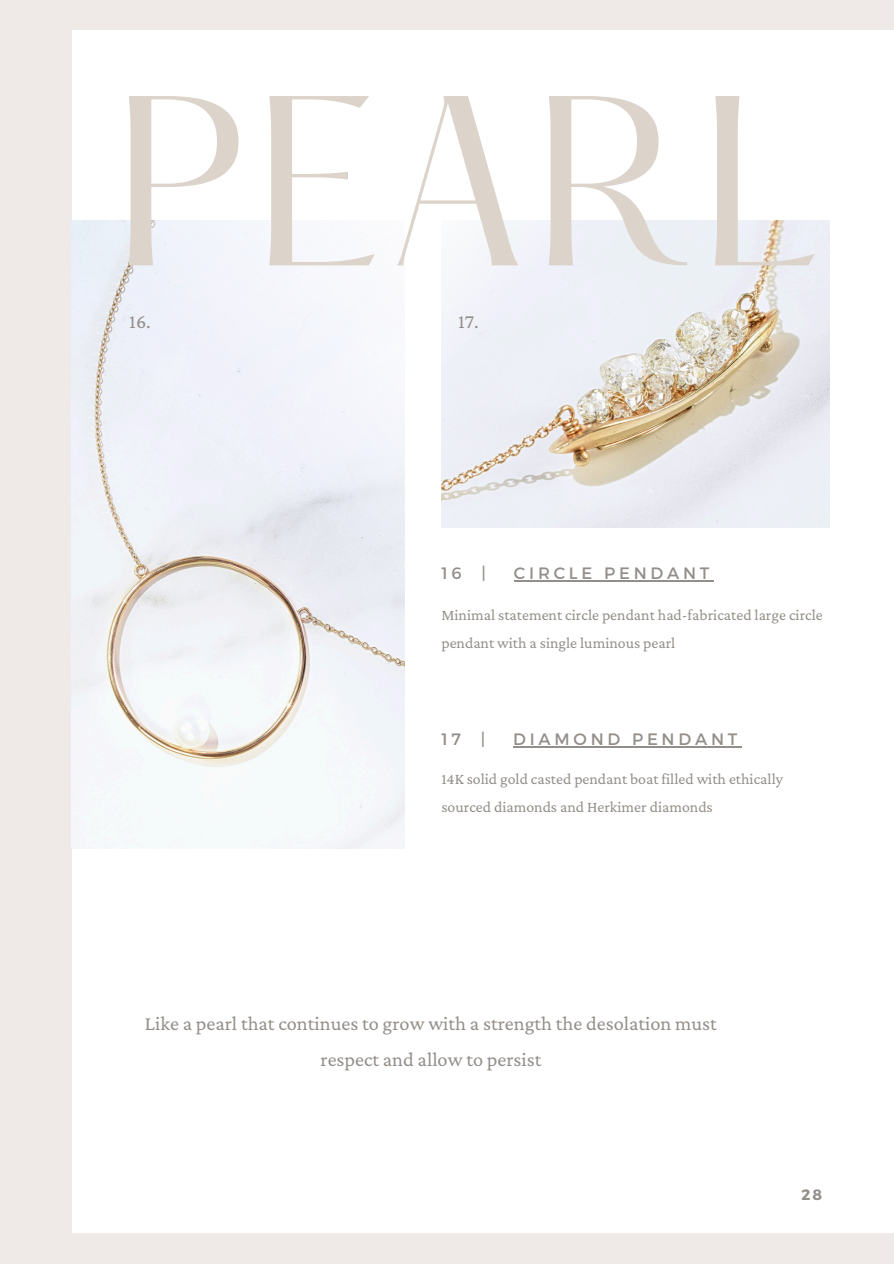
<style>
.page{position:relative;width:894px;height:1264px;background:#fff}
.page>*{position:absolute;margin:0;border:0;box-sizing:border-box;transform-origin:0 0}
.t1{font:211.5px "Hatton";letter-spacing:.025em;color:#dcd4cb}
.t2{font:20.25px/36px "Crimson Pro";color:#938e89;text-align:center}
.t3{font:16.5px "Montserrat";letter-spacing:.23em;color:#938e89}
.t4{font:15.75px/28.2px "Crimson Pro";color:#938e89}
.t5{font:700 15px "Montserrat";color:#938e89}
</style>
<div class="page">
<div style="left:0;top:0;width:893px;height:1263px;background:#efeae7"></div>
<div style="left:72px;top:31px;width:821px;height:1201px;background:#fff"></div>
<img style="left:441px;top:220px;width:388px;height:307px">
<div style="left:441px;top:221px;width:141px;height:153px;background:#f0f0f9"></div>
<img style="left:72px;top:581px;width:332px;height:267px">
<img style="left:72px;top:220px;width:332px;height:361px">
<hr style="left:514px;top:580px;width:199px;height:1px;background:#938e89">
<hr style="left:513px;top:746px;width:228px;height:1px;background:#938e89">
<p class="t1" style="left:114px;top:83px;width:710px">PEARL</p>
<p class="t2" style="left:129px;top:303px;width:23px">16.</p>
<h2 class="t2" style="left:458px;top:303px;width:22px">17.</h2>
<p class="t3" style="left:441px;top:562px;width:46px">16 |</p>
<p class="t3" style="left:514px;top:562px;width:197px">CIRCLE PENDANT</p>
<h2 class="t4" style="left:441px;top:600px;width:383px">Minimal statement circle pendant had-fabricated large circle pendant with a single luminous pearl</h2>
<p class="t3" style="left:441px;top:728px;width:45px">17 |</p>
<p class="t3" style="left:513px;top:728px;width:226px">DIAMOND PENDANT</p>
<h3 class="t4" style="left:441px;top:764px;width:343px">14K solid gold casted pendant boat filled with ethically sourced diamonds and Herkimer diamonds</h3>
<p class="t2" style="left:145px;top:1005px;width:573px">Like a pearl that continues to grow with a strength the desolation must respect and allow to persist</p>
<h3 class="t5" style="left:801px;top:1185px;width:22px">28</h3>
</div>
